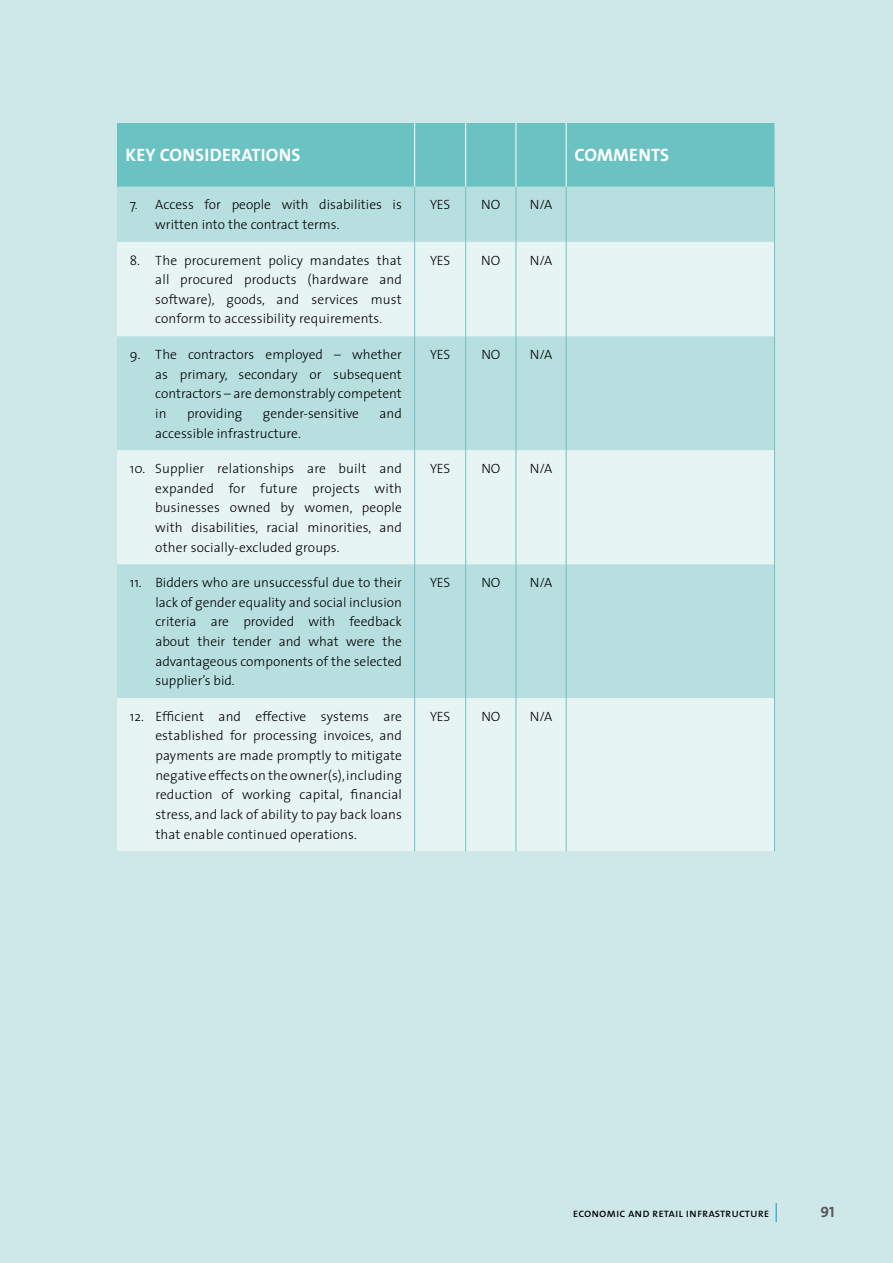
<style>
.page{position:relative;width:893px;height:1263px;background:#cee8e8}
.page>*{position:absolute;margin:0;border:0;box-sizing:border-box;transform-origin:0 0}
.t1{font:700 18px "The Sans";letter-spacing:.01em;color:#fff}
.t2{font:15px "The Sans Bold Caps";color:#575756}
.t3{font:300 13.5px/19.6px "The Sans";color:#000;text-align:justify}
.t4{font:12px "The Sans Caps";color:#000}
</style>
<div class="page">
<svg style="left:776px;top:1203px;width:1px;height:19px"></svg>
<div style="left:117px;top:123px;width:657px;height:64px;background:#6ac3c2"></div>
<div style="left:117px;top:187px;width:657px;height:55px;background:#b8dfdf"></div>
<svg style="left:117px;top:242px;width:657px;height:609px;background:#d3ebeb"></svg>
<hr style="left:566px;top:123px;width:1px;height:64px;background:#fff">
<hr style="left:516px;top:123px;width:1px;height:64px;background:#fff">
<hr style="left:414px;top:123px;width:1px;height:64px;background:#fff">
<hr style="left:465px;top:123px;width:1px;height:64px;background:#fff">
<hr style="left:414px;top:187px;width:1px;height:55px;background:#6ac3c2">
<hr style="left:465px;top:187px;width:1px;height:55px;background:#6ac3c2">
<hr style="left:516px;top:187px;width:1px;height:55px;background:#6ac3c2">
<hr style="left:566px;top:187px;width:1px;height:55px;background:#6ac3c2">
<hr style="left:774px;top:187px;width:1px;height:55px;background:#6ac3c2">
<hr style="left:414px;top:336px;width:1px;height:114px;background:#6ac3c2">
<hr style="left:465px;top:336px;width:1px;height:114px;background:#6ac3c2">
<hr style="left:516px;top:336px;width:1px;height:114px;background:#6ac3c2">
<hr style="left:566px;top:336px;width:1px;height:114px;background:#6ac3c2">
<hr style="left:774px;top:336px;width:1px;height:114px;background:#6ac3c2">
<hr style="left:414px;top:564px;width:1px;height:134px;background:#6ac3c2">
<hr style="left:465px;top:564px;width:1px;height:134px;background:#6ac3c2">
<hr style="left:516px;top:564px;width:1px;height:134px;background:#6ac3c2">
<hr style="left:566px;top:564px;width:1px;height:134px;background:#6ac3c2">
<hr style="left:774px;top:564px;width:1px;height:134px;background:#6ac3c2">
<hr style="left:414px;top:242px;width:1px;height:94px;background:#6ac3c2">
<hr style="left:465px;top:242px;width:1px;height:94px;background:#6ac3c2">
<hr style="left:516px;top:242px;width:1px;height:94px;background:#6ac3c2">
<hr style="left:566px;top:242px;width:1px;height:94px;background:#6ac3c2">
<hr style="left:774px;top:242px;width:1px;height:94px;background:#6ac3c2">
<hr style="left:414px;top:450px;width:1px;height:114px;background:#6ac3c2">
<hr style="left:465px;top:450px;width:1px;height:114px;background:#6ac3c2">
<hr style="left:516px;top:450px;width:1px;height:114px;background:#6ac3c2">
<hr style="left:566px;top:450px;width:1px;height:114px;background:#6ac3c2">
<hr style="left:774px;top:450px;width:1px;height:114px;background:#6ac3c2">
<hr style="left:414px;top:698px;width:1px;height:153px;background:#6ac3c2">
<hr style="left:465px;top:698px;width:1px;height:153px;background:#6ac3c2">
<hr style="left:516px;top:698px;width:1px;height:153px;background:#6ac3c2">
<hr style="left:566px;top:698px;width:1px;height:153px;background:#6ac3c2">
<hr style="left:774px;top:698px;width:1px;height:153px;background:#6ac3c2">
<h1 class="t1" style="left:126px;top:140px;width:177px">KEY CONSIDERATIONS</h1>
<h1 class="t1" style="left:575px;top:140px;width:96px">COMMENTS</h1>
<p class="t3" style="left:155px;top:195px;width:248px;text-indent:-26px">7. Access for people with disabilities is written into the contract terms.</p>
<p class="t3" style="left:430px;top:195px;width:22px">YES</p>
<p class="t3" style="left:481px;top:195px;width:21px">NO</p>
<p class="t3" style="left:530px;top:195px;width:24px">N/A</p>
<p class="t3" style="left:155px;top:250px;width:248px;text-indent:-26px">8. The procurement policy mandates that all procured products (hardware and software), goods, and services must conform to accessibility requirements.</p>
<p class="t3" style="left:430px;top:250px;width:22px">YES</p>
<p class="t3" style="left:481px;top:250px;width:21px">NO</p>
<p class="t3" style="left:530px;top:250px;width:24px">N/A</p>
<p class="t3" style="left:155px;top:344px;width:248px;text-indent:-26px">9. The contractors employed – whether as primary, secondary or subsequent contractors – are demonstrably competent in</p>
<p class="t3" style="left:430px;top:344px;width:22px">YES</p>
<p class="t3" style="left:481px;top:344px;width:21px">NO</p>
<p class="t3" style="left:530px;top:344px;width:24px">N/A</p>
<p class="t3" style="left:187px;top:403px;width:57px">providing</p>
<p class="t3" style="left:263px;top:403px;width:98px">gender-sensitive</p>
<p class="t3" style="left:380px;top:403px;width:24px">and</p>
<p class="t3" style="left:155px;top:423px;width:147px">accessible infrastructure.</p>
<p class="t3" style="left:155px;top:458px;width:248px;text-indent:-26px">10. Supplier relationships are built and expanded for future projects with businesses owned by women, people with disabilities, racial minorities, and other socially-excluded groups.</p>
<p class="t3" style="left:430px;top:458px;width:22px">YES</p>
<p class="t3" style="left:481px;top:458px;width:21px">NO</p>
<p class="t3" style="left:530px;top:458px;width:24px">N/A</p>
<p class="t3" style="left:155px;top:572px;width:248px;text-indent:-26px">11. Bidders who are unsuccessful due to their lack of gender equality and social inclusion criteria are provided with feedback about their tender and what were the advantageous components of the selected supplier’s bid.</p>
<p class="t3" style="left:430px;top:572px;width:22px">YES</p>
<p class="t3" style="left:481px;top:572px;width:21px">NO</p>
<p class="t3" style="left:530px;top:572px;width:24px">N/A</p>
<p class="t3" style="left:155px;top:706px;width:248px;text-indent:-26px">12. Efficient and effective systems are established for processing invoices, and payments are made promptly to mitigate negative effects on the owner(s), including reduction of working capital, financial stress, and lack of ability to pay back loans that enable continued operations.</p>
<p class="t3" style="left:430px;top:706px;width:22px">YES</p>
<p class="t3" style="left:481px;top:706px;width:21px">NO</p>
<p class="t3" style="left:530px;top:706px;width:24px">N/A</p>
<p class="t4" style="left:573px;top:1203px;width:198px">economic and retail infrastructure</p>
<p class="t2" style="left:821px;top:1199px;width:16px">91</p>
</div>
